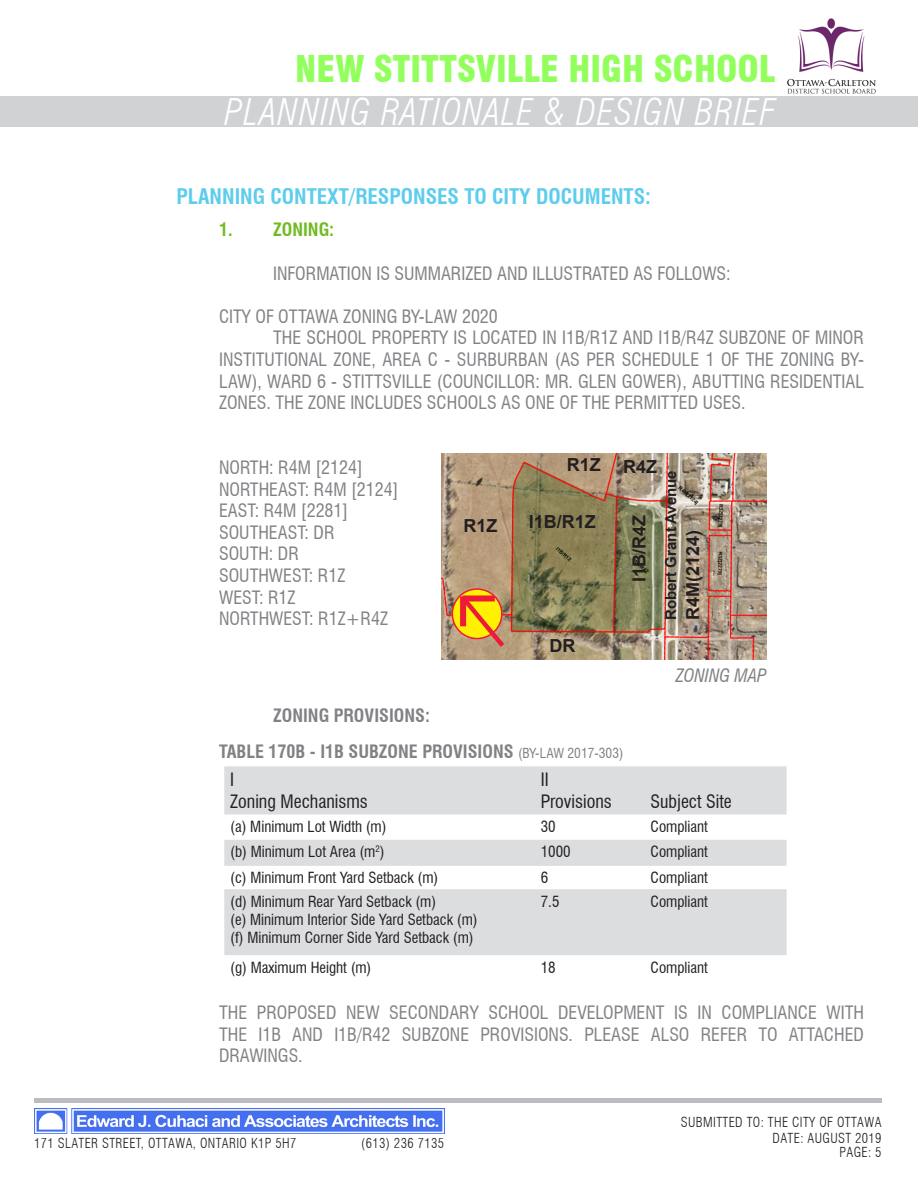
<style>
.page{position:relative;width:918px;height:1188px;background:#fff}
.page>*{position:absolute;margin:0;border:0;box-sizing:border-box;transform-origin:0 0}
.t1{font:italic 300 condensed 36px "Swiss 721 BT";letter-spacing:.03em;color:#fff}
.t2{font:900 condensed 36px "Swiss 721 BT";color:#92ff5d}
.t3{font:700 condensed 21px "Swiss 721 BT";color:#5dcded}
.t4{font:condensed 18px/21.6px "Swiss 721 BT";color:#808285}
.t5{font:700 condensed 18px "Swiss 721 BT";color:#808285}
.t6{font:condensed 18px/21.6px "Swiss 721 BT";color:#231f20}
.t7{font:700 18px "Arial";color:#231f20}
.t8{font:700 condensed 18px "Swiss 721 BT";color:#72ba24}
.t9{font:italic condensed 18px "Swiss 721 BT";color:#808285}
.t10{font:condensed 15px/18px "Swiss 721 BT";color:#231f20}
.t11{font:700 15px "Arial";color:#231f20}
.t12{font:300 condensed 13.5px/16.2px "Swiss 721 BT";letter-spacing:.03em;color:#231f20;text-align:right}
.s1{font-weight:400;font-size:13.5px}
</style>
<div class="page">
<hr style="left:34px;top:1098px;width:848px;height:4px;background:#bcbdc0">
<div style="left:0;top:96px;width:918px;height:31px;background:#d1d2d4"></div>
<img style="left:787px;top:18px;width:89px;height:76px">
<img style="left:34px;top:1108px;width:410px;height:26px">
<img style="left:441px;top:453px;width:326px;height:207px">
<div style="left:452px;top:588px;width:51px;height:51px;border:2px solid #ed1a38;border-radius:50%"></div>
<svg style="left:456px;top:591px;width:53px;height:61px;background:#dbab3d"></svg>
<div style="left:463px;top:595px;width:32px;height:6px;background:#ed1a38"></div>
<div style="left:460px;top:596px;width:6px;height:30px;background:#ed1a38"></div>
<div style="left:224px;top:766px;width:563px;height:48px;background:#dcdddf"></div>
<div style="left:224px;top:840px;width:563px;height:26px;background:#dcdddf"></div>
<div style="left:224px;top:889px;width:563px;height:66px;background:#dcdddf"></div>
<h1 class="t2" style="left:295px;top:49px;width:482px">NEW STITTSVILLE HIGH SCHOOL</h1>
<h1 class="t1" style="left:224px;top:92px;width:553px">PLANNING RATIONALE &amp; DESIGN BRIEF</h1>
<p class="t3" style="left:176px;top:188px;width:476px">PLANNING CONTEXT/RESPONSES TO CITY DOCUMENTS:</p>
<p class="t8" style="left:219px;top:223px;width:117px">1. ZONING:</p>
<p class="t4" style="left:273px;top:264px;width:459px">INFORMATION IS SUMMARIZED AND ILLUSTRATED AS FOLLOWS:</p>
<p class="t4" style="left:219px;top:307px;width:280px">CITY OF OTTAWA ZONING BY-LAW 2020</p>
<p class="t4" style="left:273px;top:329px;width:592px">THE SCHOOL PROPERTY IS LOCATED IN I1B/R1Z AND I1B/R4Z SUBZONE OF MINOR</p>
<p class="t4" style="left:219px;top:350px;width:646px">INSTITUTIONAL ZONE, AREA C - SURBURBAN (AS PER SCHEDULE 1 OF THE ZONING BY-</p>
<p class="t4" style="left:219px;top:372px;width:646px">LAW), WARD 6 - STITTSVILLE (COUNCILLOR: MR. GLEN GOWER), ABUTTING RESIDENTIAL</p>
<p class="t4" style="left:219px;top:394px;width:528px">ZONES. THE ZONE INCLUDES SCHOOLS AS ONE OF THE PERMITTED USES.</p>
<p class="t4" style="left:219px;top:458px;width:181px">NORTH: R4M [2124]<br>NORTHEAST: R4M [2124]<br>EAST: R4M [2281]<br>SOUTHEAST: DR<br>SOUTH: DR<br>SOUTHWEST: R1Z<br>WEST: R1Z<br>NORTHWEST: R1Z+R4Z</p>
<p class="t7" style="left:463px;top:518px;width:36px">R1Z</p>
<p class="t7" style="left:567px;top:457px;width:36px">R1Z</p>
<p class="t7" style="left:623px;top:460px;width:36px">R4Z</p>
<p class="t7" style="left:529px;top:515px;width:69px">I1B/R1Z</p>
<p class="t7" style="left:632px;top:582px;width:69px;rotate:-90deg">I1B/R4Z</p>
<p class="t7" style="left:550px;top:639px;width:27px">DR</p>
<p class="t11" style="left:665px;top:620px;width:151px;rotate:-90deg">Robert Grant Avenue</p>
<p class="t7" style="left:686px;top:620px;width:92px;rotate:-90deg">R4M(2124)</p>
<p class="t9" style="left:676px;top:668px;width:92px">ZONING MAP</p>
<p class="t5" style="left:273px;top:708px;width:158px">ZONING PROVISIONS:</p>
<p class="t5" style="left:219px;top:744px;width:406px">TABLE 170B - I1B SUBZONE PROVISIONS <span class="s1">(BY-LAW 2017-303)</span></p>
<p class="t6" style="left:230px;top:770px;width:139px">I<br>Zoning Mechanisms</p>
<p class="t6" style="left:541px;top:770px;width:73px">II<br>Provisions</p>
<p class="t6" style="left:651px;top:792px;width:83px">Subject Site</p>
<p class="t10" style="left:230px;top:819px;width:158px">(a) Minimum Lot Width (m)</p>
<p class="t10" style="left:541px;top:819px;width:16px">30</p>
<p class="t10" style="left:651px;top:819px;width:59px">Compliant</p>
<p class="t10" style="left:230px;top:844px;width:156px">(b) Minimum Lot Area (m<sup>2</sup>)</p>
<p class="t10" style="left:541px;top:844px;width:31px">1000</p>
<p class="t10" style="left:651px;top:844px;width:59px">Compliant</p>
<p class="t10" style="left:230px;top:870px;width:210px">(c) Minimum Front Yard Setback (m)</p>
<p class="t10" style="left:541px;top:870px;width:9px">6</p>
<p class="t10" style="left:651px;top:870px;width:59px">Compliant</p>
<p class="t10" style="left:230px;top:894px;width:249px">(d) Minimum Rear Yard Setback (m)<br>(e) Minimum Interior Side Yard Setback (m) (f) Minimum Corner Side Yard Setback (m)</p>
<p class="t10" style="left:541px;top:894px;width:20px">7.5</p>
<p class="t10" style="left:651px;top:894px;width:59px">Compliant</p>
<p class="t10" style="left:230px;top:959px;width:143px">(g) Maximum Height (m)</p>
<p class="t10" style="left:541px;top:959px;width:16px">18</p>
<p class="t10" style="left:651px;top:959px;width:59px">Compliant</p>
<p class="t4" style="left:219px;top:1003px;width:646px;text-align:justify">THE PROPOSED NEW SECONDARY SCHOOL DEVELOPMENT IS IN COMPLIANCE WITH THE I1B AND I1B/R42 SUBZONE PROVISIONS. PLEASE ALSO REFER TO ATTACHED DRAWINGS.</p>
<p class="t12" style="left:34px;top:1136px;width:264px">171 SLATER STREET, OTTAWA, ONTARIO K1P 5H7</p>
<p class="t12" style="left:361px;top:1136px;width:84px">(613) 236 7135</p>
<p class="t12" style="left:681px;top:1115px;width:202px">SUBMITTED TO: THE CITY OF OTTAWA<br>DATE: AUGUST 2019</p>
<p class="t12" style="left:839px;top:1145px;width:44px">PAGE: 5</p>
</div>
